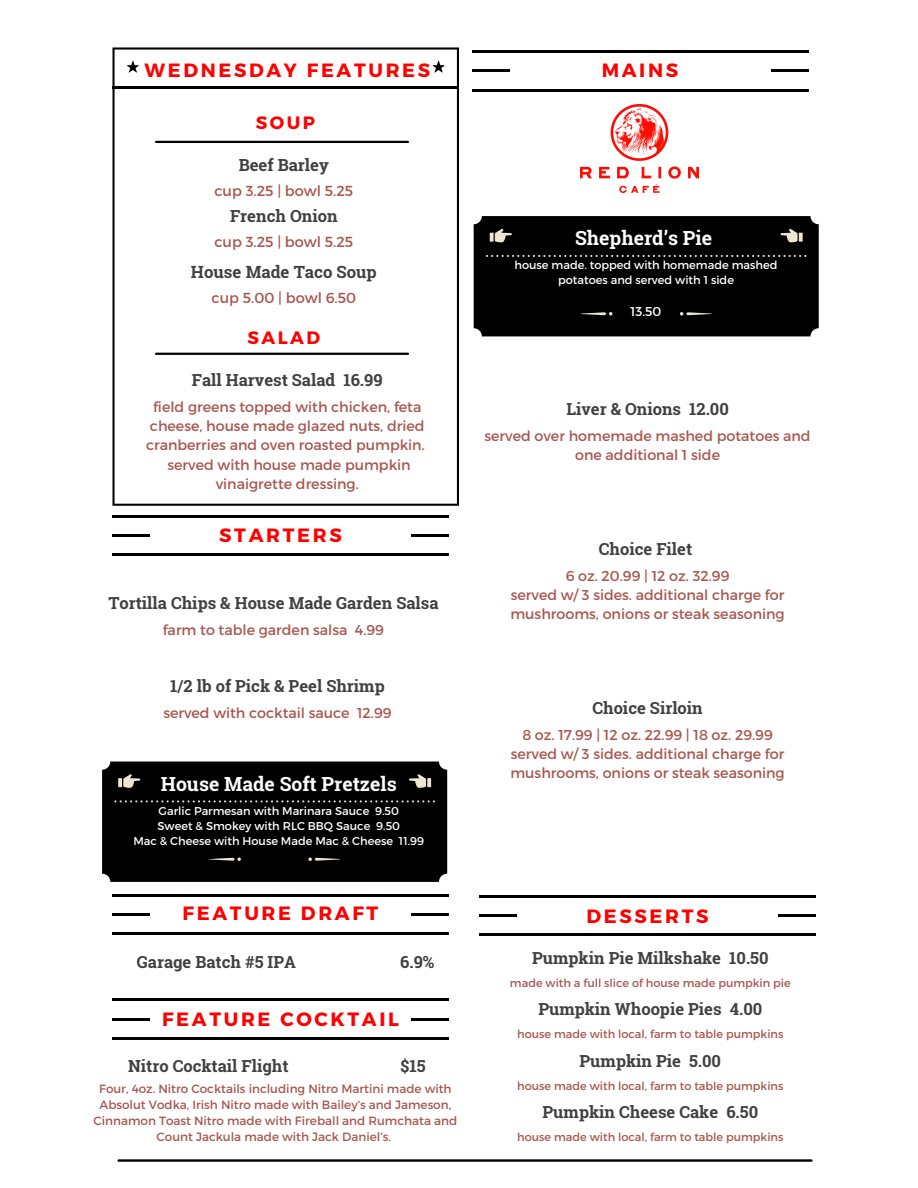
<style>
.page{position:relative;width:918px;height:1188px;background:#fff}
.page>*{position:absolute;margin:0;border:0;box-sizing:border-box;transform-origin:0 0}
.t1{font:700 19.5px "Roboto Slab";color:#fff}
.t2{font:700 19.2px "Montserrat";letter-spacing:.14em;color:#f00}
.t3{font:700 17.85px "Montserrat";letter-spacing:.14em;color:#f00}
.t4{font:700 16.8px "Roboto Slab";color:#404041}
.t5{font:700 16.65px "Roboto Slab";color:#404041}
.t6{font:14.55px "Montserrat";color:#a8564d}
.t7{font:14.25px/19.2px "Montserrat";color:#a8564d;text-align:center}
.t8{font:12.9px "Montserrat";color:#fff}
.t9{font:12px/15.9px "Montserrat";color:#a8564d;text-align:center}
.t10{font:11.4px/15.1px "Montserrat";color:#fff;text-align:center}
.t11{font:11.25px "Montserrat";color:#a8564d}
</style>
<div class="page">
<svg style="left:112px;top:47px;width:347px;height:459px"></svg>
<hr style="left:112px;top:87px;width:347px;height:2px;background:#000">
<svg style="left:433px;top:61px;width:11px;height:12px"></svg>
<svg style="left:127px;top:61px;width:12px;height:12px"></svg>
<div style="left:102px;top:762px;width:345px;height:120px;background:#000"></div>
<hr style="left:112px;top:535px;width:38px;height:2px;background:#000">
<hr style="left:411px;top:535px;width:38px;height:2px;background:#000">
<hr style="left:112px;top:516px;width:337px;height:2px;background:#000">
<hr style="left:112px;top:554px;width:337px;height:2px;background:#000">
<hr style="left:480px;top:915px;width:37px;height:2px;background:#000">
<hr style="left:779px;top:915px;width:37px;height:2px;background:#000">
<hr style="left:480px;top:895px;width:336px;height:2px;background:#000">
<hr style="left:480px;top:934px;width:336px;height:2px;background:#000">
<hr style="left:112px;top:913px;width:38px;height:2px;background:#000">
<hr style="left:411px;top:913px;width:38px;height:2px;background:#000">
<hr style="left:112px;top:894px;width:337px;height:2px;background:#000">
<hr style="left:112px;top:933px;width:337px;height:2px;background:#000">
<hr style="left:472px;top:70px;width:37px;height:2px;background:#000">
<hr style="left:771px;top:70px;width:37px;height:2px;background:#000">
<hr style="left:472px;top:51px;width:336px;height:2px;background:#000">
<hr style="left:472px;top:89px;width:336px;height:2px;background:#000">
<hr style="left:119px;top:1159px;width:693px;height:3px;background:#000">
<img style="left:581px;top:105px;width:118px;height:87px">
<hr style="left:112px;top:1018px;width:38px;height:2px;background:#000">
<hr style="left:411px;top:1018px;width:38px;height:2px;background:#000">
<hr style="left:112px;top:999px;width:337px;height:2px;background:#000">
<hr style="left:112px;top:1037px;width:337px;height:2px;background:#000">
<hr style="left:156px;top:141px;width:252px;height:2px;background:#000">
<hr style="left:156px;top:353px;width:252px;height:2px;background:#000">
<div style="left:474px;top:216px;width:345px;height:120px;background:#000"></div>
<p class="t2" style="left:144px;top:58px;width:287px">WEDNESDAY FEATURES</p>
<p class="t3" style="left:256px;top:111px;width:61px">SOUP</p>
<p class="t5" style="left:239px;top:153px;width:92px">Beef Barley</p>
<p class="t6" style="left:214px;top:181px;width:140px">cup 3.25 | bowl 5.25</p>
<p class="t5" style="left:230px;top:205px;width:109px">French Onion</p>
<p class="t6" style="left:214px;top:233px;width:140px">cup 3.25 | bowl 5.25</p>
<p class="t4" style="left:191px;top:261px;width:187px">House Made Taco Soup</p>
<p class="t6" style="left:212px;top:289px;width:146px">cup 5.00 | bowl 6.50</p>
<p class="t3" style="left:248px;top:326px;width:74px">SALAD</p>
<p class="t5" style="left:192px;top:369px;width:192px">Fall Harvest Salad 16.99</p>
<p class="t7" style="left:146px;top:397px;width:280px">field greens topped with chicken, feta cheese, house made glazed nuts, dried cranberries and oven roasted pumpkin. served with house made pumpkin vinaigrette dressing.</p>
<p class="t2" style="left:219px;top:522px;width:124px">STARTERS</p>
<p class="t5" style="left:108px;top:592px;width:332px">Tortilla Chips &amp; House Made Garden Salsa</p>
<p class="t7" style="left:163px;top:620px;width:223px">farm to table garden salsa 4.99</p>
<p class="t5" style="left:170px;top:674px;width:216px">1/2 lb of Pick &amp; Peel Shrimp</p>
<p class="t7" style="left:163px;top:703px;width:230px">served with cocktail sauce 12.99</p>
<p class="t1" style="left:161px;top:771px;width:237px">House Made Soft Pretzels</p>
<p class="t10" style="left:159px;top:803px;width:242px">Garlic Parmesan with Marinara Sauce 9.50</p>
<p class="t10" style="left:158px;top:818px;width:244px">Sweet &amp; Smokey with RLC BBQ Sauce 9.50</p>
<p class="t10" style="left:133px;top:833px;width:292px">Mac &amp; Cheese with House Made Mac &amp; Cheese 11.99</p>
<p class="t2" style="left:602px;top:58px;width:78px">MAINS</p>
<p class="t1" style="left:575px;top:225px;width:138px">Shepherd’s Pie</p>
<p class="t10" style="left:515px;top:257px;width:264px">house made. topped with homemade mashed potatoes and served with 1 side</p>
<p class="t8" style="left:631px;top:303px;width:32px">13.50</p>
<p class="t5" style="left:566px;top:397px;width:164px">Liver &amp; Onions 12.00</p>
<p class="t7" style="left:485px;top:426px;width:328px">served over homemade mashed potatoes and one additional 1 side</p>
<p class="t5" style="left:599px;top:537px;width:95px">Choice Filet</p>
<p class="t7" style="left:566px;top:565px;width:165px">6 oz. 20.99 | 12 oz. 32.99</p>
<p class="t7" style="left:510px;top:584px;width:276px;text-align:left">served w/ 3 sides. additional charge for mushrooms, onions or steak seasoning</p>
<p class="t5" style="left:592px;top:696px;width:112px">Choice Sirloin</p>
<p class="t7" style="left:522px;top:724px;width:252px">8 oz. 17.99 | 12 oz. 22.99 | 18 oz. 29.99</p>
<p class="t7" style="left:510px;top:743px;width:276px;text-align:left">served w/ 3 sides. additional charge for mushrooms, onions or steak seasoning</p>
<p class="t2" style="left:183px;top:901px;width:197px">FEATURE DRAFT</p>
<p class="t2" style="left:586px;top:903px;width:124px">DESSERTS</p>
<p class="t5" style="left:137px;top:951px;width:161px">Garage Batch #5 IPA</p>
<p class="t5" style="left:400px;top:951px;width:36px">6.9%</p>
<p class="t2" style="left:162px;top:1007px;width:238px">FEATURE COCKTAIL</p>
<p class="t5" style="left:128px;top:1054px;width:162px">Nitro Cocktail Flight</p>
<p class="t5" style="left:400px;top:1054px;width:27px">$15</p>
<p class="t9" style="left:93px;top:1080px;width:365px">Four, 4oz. Nitro Cocktails including Nitro Martini made with Absolut Vodka, Irish Nitro made with Bailey’s and Jameson, Cinnamon Toast Nitro made with Fireball and Rumchata and Count Jackula made with Jack Daniel’s.</p>
<p class="t5" style="left:532px;top:946px;width:238px">Pumpkin Pie Milkshake 10.50</p>
<p class="t11" style="left:510px;top:975px;width:282px">made with a full slice of house made pumpkin pie</p>
<p class="t5" style="left:538px;top:998px;width:225px">Pumpkin Whoopie Pies 4.00</p>
<p class="t11" style="left:517px;top:1027px;width:268px">house made with local, farm to table pumpkins</p>
<p class="t5" style="left:580px;top:1049px;width:143px">Pumpkin Pie 5.00</p>
<p class="t11" style="left:517px;top:1078px;width:268px">house made with local, farm to table pumpkins</p>
<p class="t5" style="left:543px;top:1101px;width:217px">Pumpkin Cheese Cake 6.50</p>
<p class="t11" style="left:517px;top:1130px;width:268px">house made with local, farm to table pumpkins</p>
</div>
